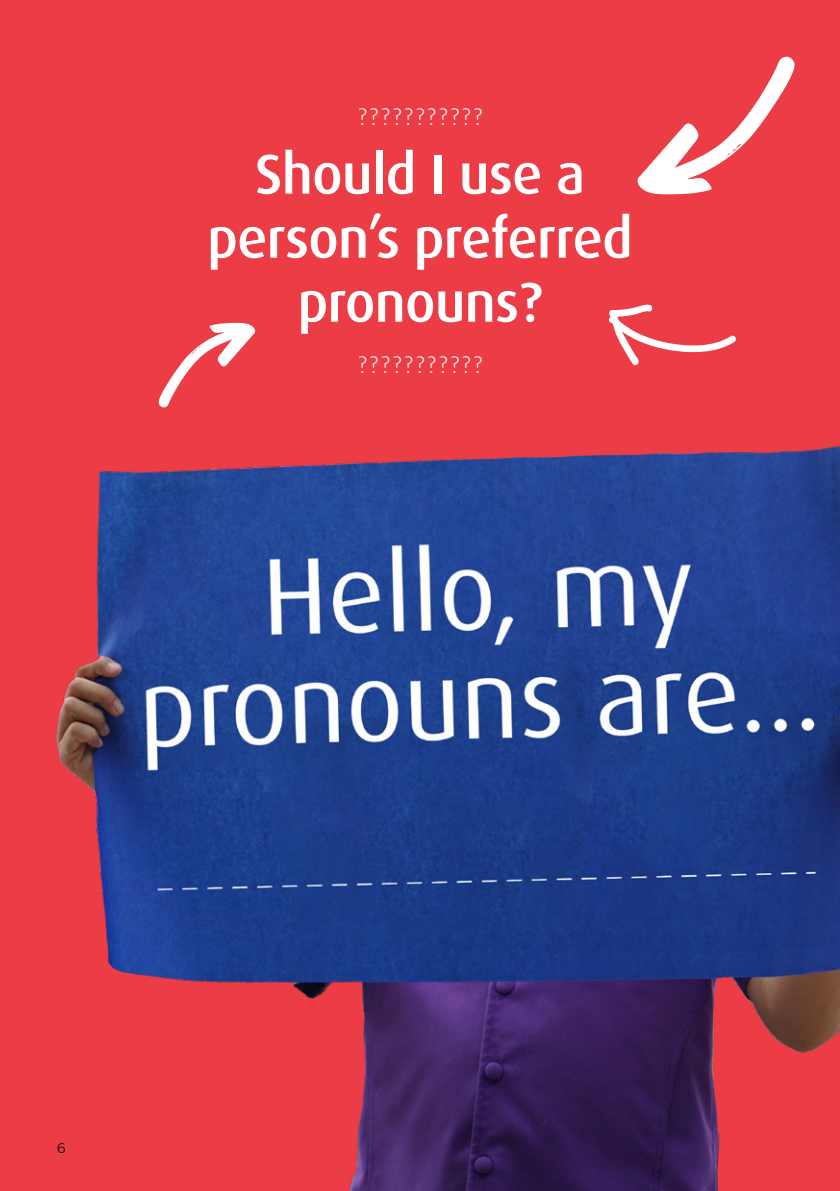
<style>
.page{position:relative;width:840px;height:1191px;background:#fff}
.page>*{position:absolute;margin:0;border:0;box-sizing:border-box;transform-origin:0 0}
.t1{font:500 56px/64px "Dax Pro";letter-spacing:-.015em;color:#fff;text-align:center}
.t2{font:300 24px "Dax Pro";color:#fff}
.t3{font:300 14px "Montserrat";color:#000002}
</style>
<div class="page">
<div style="left:0;top:0;width:839px;height:1191px;background:#ec3d46"></div>
<img style="left:56px;top:194px;width:783px;height:997px">
<svg style="left:158px;top:323px;width:97px;height:84px"></svg>
<svg style="left:637px;top:57px;width:157px;height:137px"></svg>
<svg style="left:607px;top:304px;width:130px;height:63px"></svg>
<p class="t2" style="left:357px;top:101px;width:126px">???????????</p>
<p class="t1" style="left:207px;top:142px;width:427px">Should I use a person’s preferred pronouns?</p>
<p class="t2" style="left:357px;top:349px;width:126px">???????????</p>
<p class="t3" style="left:57px;top:1137px;width:10px">6</p>
</div>
